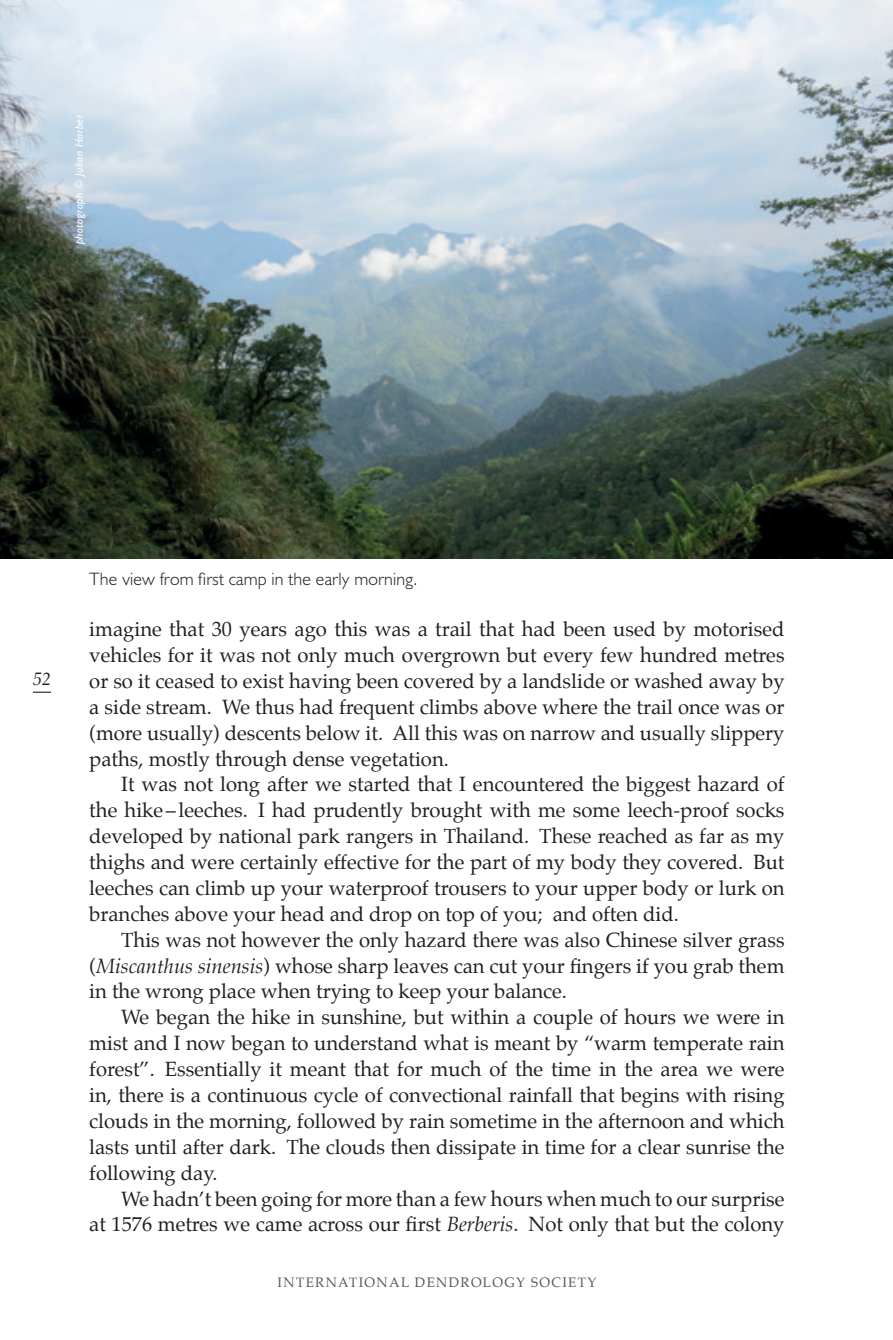
<style>
.page{position:relative;width:893px;height:1340px;background:#fff}
.page>*{position:absolute;margin:0;border:0;box-sizing:border-box;transform-origin:0 0}
.t1{font:20.25px/25.9px "Palatino";color:#231f20;text-align:justify}
.Caption__style_ref{font:300 18px "Humanist 521 BT";letter-spacing:.01em;color:#231f20}
.t2{font:italic 18px "Palatino";color:#231f20}
.t3{font:13.5px "Palatino";letter-spacing:.1em;color:#57585a}
.t4{font:italic 11.25px "Humanist 521 BT";letter-spacing:.03em;color:#fff}
.s1{font-style:italic}
</style>
<div class="page">
<svg style="left:33px;top:691px;width:18px;height:1px"></svg>
<img style="left:0;top:0;width:893px;height:558px">
<p class="t4" style="left:72px;top:244px;width:131px;rotate:-90deg">photograph © Julian Harber</p>
<p class="t2" style="left:33px;top:665px;width:19px">52</p>
<p class="Caption__style_ref" style="left:89px;top:567px;width:330px">The view from first camp in the early morning.</p>
<p class="t1" style="left:89px;top:616px;width:697px">imagine that 30 years ago this was a trail that had been used by motorised vehicles for it was not only much overgrown but every few hundred metres or so it ceased to exist having been covered by a landslide or washed away by a side stream. We thus had frequent climbs above where the trail once was or (more usually) descents below it. All this was on narrow and usually slippery paths, mostly through dense vegetation.</p>
<p class="t1" style="left:89px;top:771px;width:697px;text-indent:32px">It was not long after we started that I encountered the biggest hazard of the hike –leeches. I had prudently brought with me some leech-proof socks developed by national park rangers in Thailand. These reached as far as my thighs and were certainly effective for the part of my body they covered. But leeches can climb up your waterproof trousers to your upper body or lurk on branches above your head and drop on top of you; and often did.</p>
<p class="t1" style="left:89px;top:926px;width:697px;text-indent:32px">This was not however the only hazard there was also Chinese silver grass (<span class="s1">Miscanthus sinensis</span>) whose sharp leaves can cut your fingers if you grab them in the wrong place when trying to keep your balance.</p>
<p class="t1" style="left:89px;top:1004px;width:697px;text-indent:32px">We began the hike in sunshine, but within a couple of hours we were in mist and I now began to understand what is meant by “warm temperate rain forest”. Essentially it meant that for much of the time in the area we were in, there is a continuous cycle of convectional rainfall that begins with rising clouds in the morning, followed by rain sometime in the afternoon and which lasts until after dark. The clouds then dissipate in time for a clear sunrise the following day.</p>
<p class="t1" style="left:89px;top:1185px;width:697px;text-align:right">We hadn’t been going for more than a few hours when much to our surprise<br>at 1576 metres we came across our first <span class="s1">Berberis</span>. Not only that but the colony</p>
<p class="t3" style="left:278px;top:1271px;width:320px">INTERNATIONAL DENDROLOGY SOCIETY</p>
</div>
